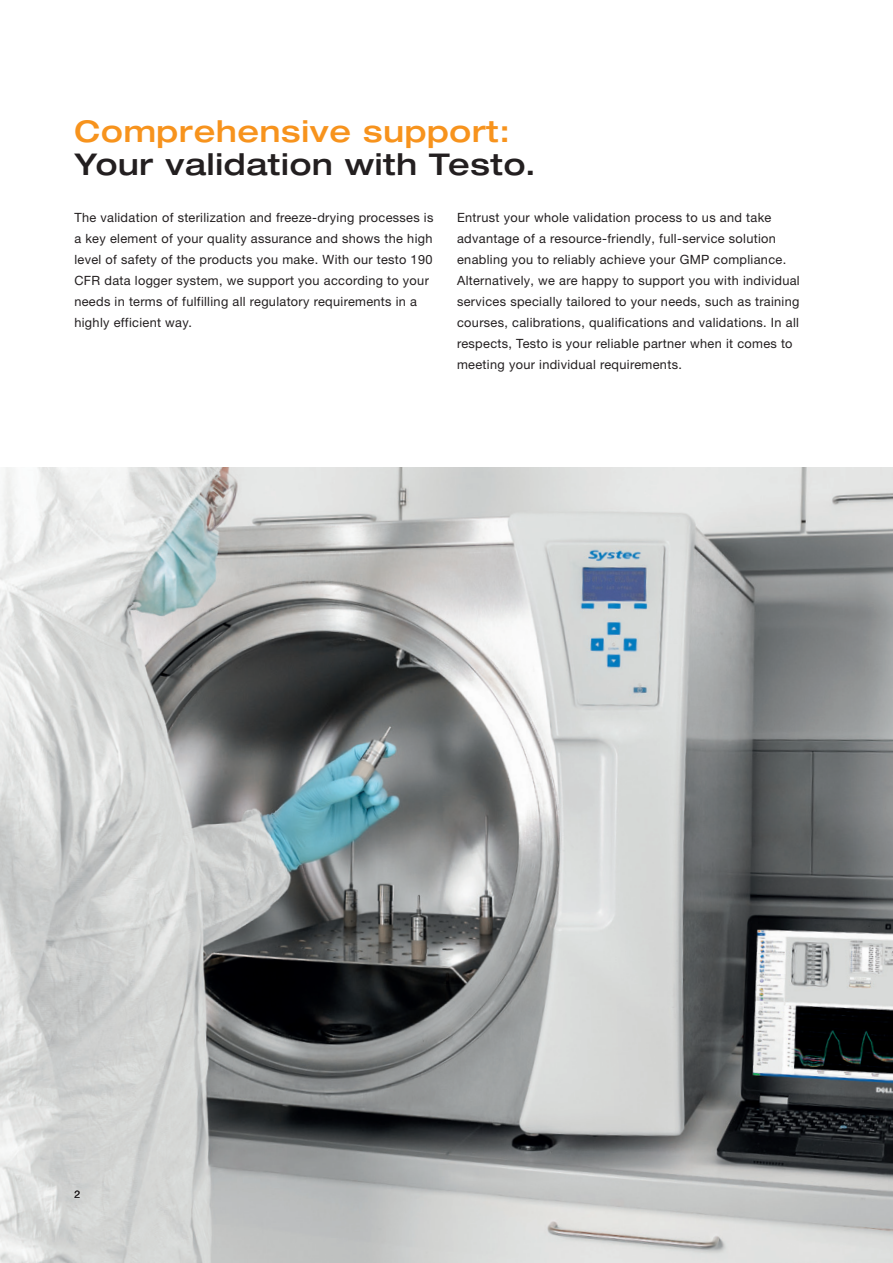
<style>
.page{position:relative;width:893px;height:1263px;background:#fff}
.page>*{position:absolute;margin:0;border:0;box-sizing:border-box;transform-origin:0 0}
.t1{font:500 expanded 30px "Helvetica Neue LTW1 G";letter-spacing:.025em;color:#231f20}
.t2{font:500 expanded 30px "Helvetica Neue LTW1 G";letter-spacing:.025em;color:#f7931d}
.t3{font:12.75px/21px "Helvetica Neue LTW1 G";letter-spacing:.025em;color:#231f20}
.t4{font:10.5px "Helvetica Neue LTW1 G";color:#231f20}
</style>
<div class="page">
<img style="left:0;top:468px;width:893px;height:795px">
<h1 class="t2" style="left:74px;top:112px;width:437px">Comprehensive support:</h1>
<h1 class="t1" style="left:74px;top:145px;width:463px">Your validation with Testo.</h1>
<p class="t3" style="left:74px;top:207px;width:361px">The validation of sterilization and freeze-drying processes is a key element of your quality assurance and shows the high level of safety of the products you make. With our testo 190<br>CFR data logger system, we support you according to your needs in terms of fulfilling all regulatory requirements in a highly efficient way.</p>
<p class="t3" style="left:457px;top:207px;width:344px">Entrust your whole validation process to us and take advantage of a resource-friendly, full-service solution enabling you to reliably achieve your GMP compliance.<br>Alternatively, we are happy to support you with individual services specially tailored to your needs, such as training courses, calibrations, qualifications and validations. In all respects, Testo is your reliable partner when it comes to meeting your individual requirements.</p>
<p class="t4" style="left:74px;top:1188px;width:7px">2</p>
</div>
